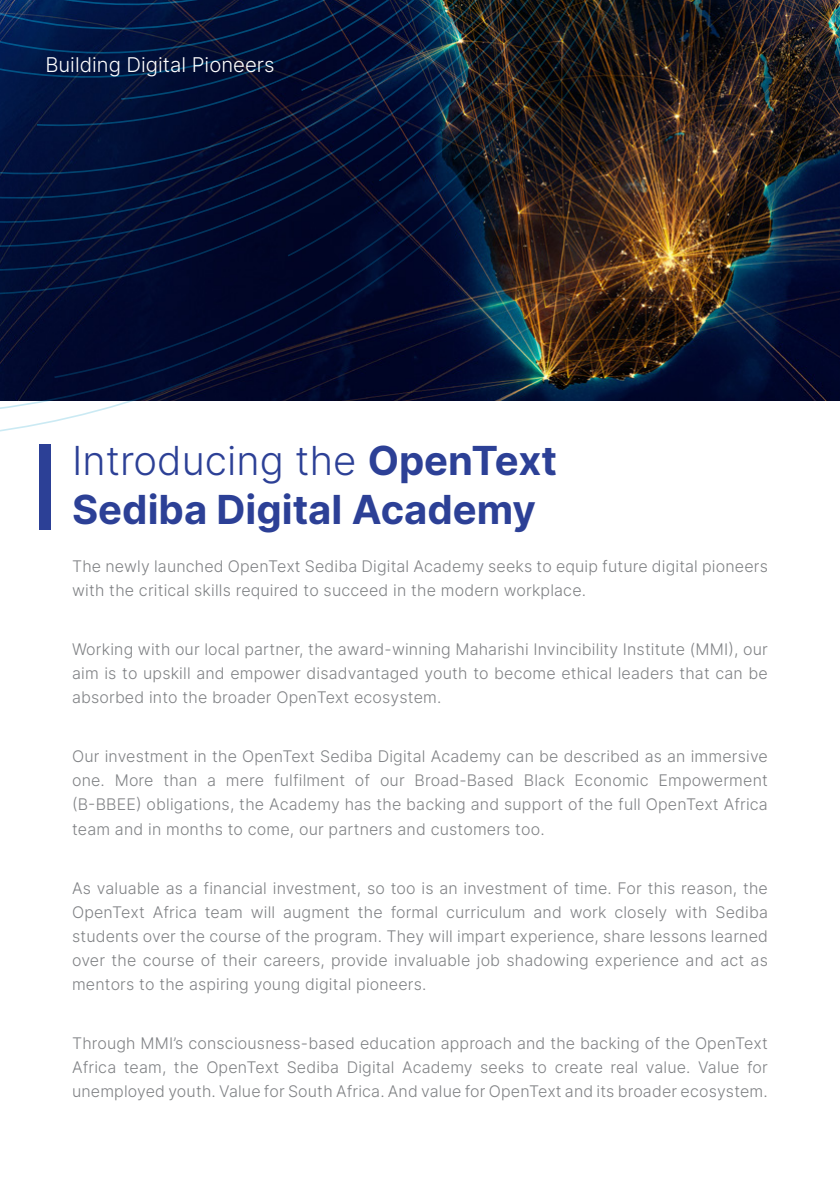
<style>
.page{position:relative;width:840px;height:1191px;background:#fff}
.page>*{position:absolute;margin:0;border:0;box-sizing:border-box;transform-origin:0 0}
.t1{font:700 40px/48.4px "Inter";color:#2c4096}
.t2{font:300 20.4px "Inter";color:#fff}
.t3{font:300 16px/24px "Inter";letter-spacing:.01em;color:#808285;text-align:justify}
.s1{font-weight:300}
</style>
<div class="page">
<div style="left:40px;top:444px;width:11px;height:85px;background:#2c4096"></div>
<img style="left:0;top:0;width:839px;height:432px">
<p class="t2" style="left:45px;top:50px;width:230px">Building Digital Pioneers</p>
<h1 class="t1" style="left:72px;top:435px;width:486px"><span class="s1">Introducing the</span> OpenText<br>Sediba Digital Academy</h1>
<p class="t3" style="left:72px;top:553px;width:697px">The newly launched OpenText Sediba Digital Academy seeks to equip future digital pioneers with the critical skills required to succeed in the modern workplace.</p>
<p class="t3" style="left:72px;top:637px;width:697px">Working with our local partner, the award-winning Maharishi Invincibility Institute (MMI), our aim is to upskill and empower disadvantaged youth to become ethical leaders that can be absorbed into the broader OpenText ecosystem.</p>
<p class="t3" style="left:72px;top:744px;width:697px">Our investment in the OpenText Sediba Digital Academy can be described as an immersive one. More than a mere fulfilment of our Broad-Based Black Economic Empowerment (B-BBEE) obligations, the Academy has the backing and support of the full OpenText Africa team and in months to come, our partners and customers too.</p>
<p class="t3" style="left:72px;top:875px;width:697px">As valuable as a financial investment, so too is an investment of time. For this reason, the OpenText Africa team will augment the formal curriculum and work closely with Sediba students over the course of the program. They will impart experience, share lessons learned over the course of their careers, provide invaluable job shadowing experience and act as mentors to the aspiring young digital pioneers.</p>
<p class="t3" style="left:72px;top:1031px;width:697px">Through MMI’s consciousness-based education approach and the backing of the OpenText Africa team, the OpenText Sediba Digital Academy seeks to create real value. Value for unemployed youth. Value for South Africa. And value for OpenText and its broader ecosystem.</p>
</div>
